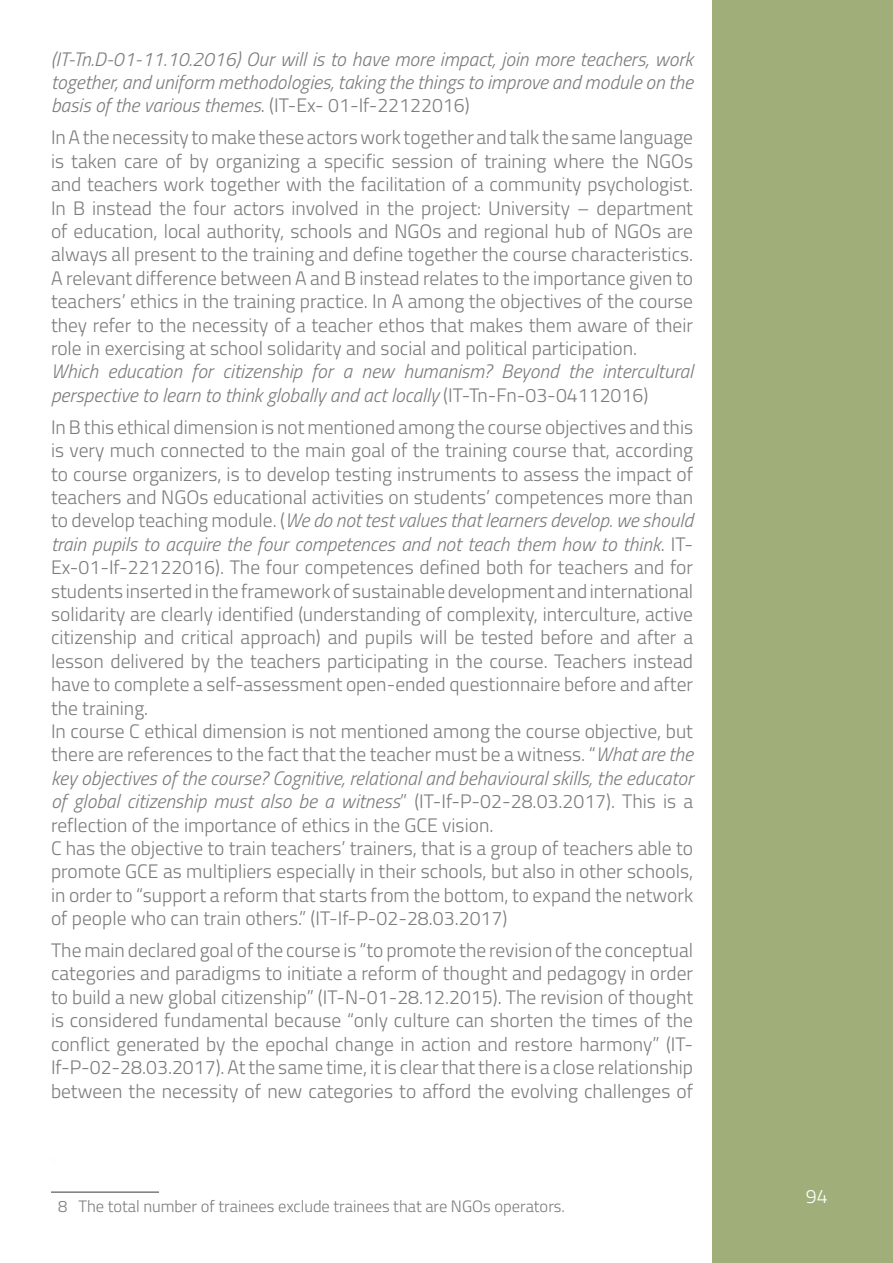
<style>
.page{position:relative;width:893px;height:1263px;background:#fff}
.page>*{position:absolute;margin:0;border:0;box-sizing:border-box;transform-origin:0 0}
.t1{font:300 19.5px/23.4px "Titillium";color:#7c7b7b;text-align:justify}
.t2{font:italic 300 19.5px/23.4px "Titillium";color:#7c7b7b;text-align:justify}
.t3{font:300 19.5px "Titillium";color:#fff}
.t4{font:300 16.5px "Titillium";color:#7c7b7b}
.s1{font-style:normal}
.s2{font-style:italic}
</style>
<div class="page">
<div style="left:712px;top:0;width:181px;height:1263px;background:#a0ae7a"></div>
<hr style="left:51px;top:1191px;width:108px;height:2px;background:#7c7b7b">
<p class="t2" style="left:51px;top:46px;width:644px">(IT-Tn.D-01-11.10.2016) Our will is to have more impact, join more teachers, work together, and uniform methodologies, taking the things to improve and module on the basis of the various themes<span class="s1">. (IT-Ex- 01-If-22122016)</span></p>
<p class="t1" style="left:51px;top:125px;width:644px">In A the necessity to make these actors work together and talk the same language is taken care of by organizing a specific session of training where the NGOs and teachers work together with the facilitation of a community psychologist.<br>In B instead the four actors involved in the project: University – department of education, local authority, schools and NGOs and regional hub of NGOs are always all present to the training and define together the course characteristics.<br>A relevant difference between A and B instead relates to the importance given to teachers’ ethics in the training practice. In A among the objectives of the course they refer to the necessity of a teacher ethos that makes them aware of their role in exercising at school solidarity and social and political participation.</p>
<p class="t2" style="left:51px;top:359px;width:643px">Which education for citizenship for a new humanism? Beyond the intercultural perspective to learn to think globally and act locally <span class="s1">(IT-Tn-Fn-03-04112016)</span></p>
<p class="t1" style="left:51px;top:414px;width:644px;text-align:left">In B this ethical dimension is not mentioned among the course objectives and this is very much connected to the main goal of the training course that, according to course organizers, is to develop testing instruments to assess the impact of teachers and NGOs educational activities on students’ competences more than to develop teaching module. (<span class="s2">We do not test values that learners develop. we should train pupils to acquire the four competences and not teach them how to think</span>. IT-Ex-01-If-22122016). The four competences defined both for teachers and for students inserted in the framework of sustainable development and international solidarity are clearly identified (understanding of complexity, interculture, active citizenship and critical approach) and pupils will be tested before and after a lesson delivered by the teachers participating in the course. Teachers instead have to complete a self-assessment open-ended questionnaire before and after the training.<br>In course C ethical dimension is not mentioned among the course objective, but there are references to the fact that the teacher must be a witness. “<span class="s2">What are the key objectives of the course? Cognitive, relational and behavioural skills, the educator of global citizenship must also be a witness</span>” (IT-If-P-02-28.03.2017). This is a reflection of the importance of ethics in the GCE vision.<br>C has the objective to train teachers’ trainers, that is a group of teachers able to promote GCE as multipliers especially in their schools, but also in other schools, in order to “support a reform that starts from the bottom, to expand the network of people who can train others.” (IT-If-P-02-28.03.2017)</p>
<p class="t1" style="left:51px;top:937px;width:644px">The main declared goal of the course is “to promote the revision of the conceptual categories and paradigms to initiate a reform of thought and pedagogy in order to build a new global citizenship” (IT-N-01-28.12.2015). The revision of thought is considered fundamental because “only culture can shorten the times of the conflict generated by the epochal change in action and restore harmony” (IT-If-P-02-28.03.2017). At the same time, it is clear that there is a close relationship between the necessity of new categories to afford the evolving challenges of</p>
<p class="t4" style="left:58px;top:1194px;width:508px">8 The total number of trainees exclude trainees that are NGOs operators.</p>
<p class="t3" style="left:806px;top:1182px;width:23px">94</p>
</div>
